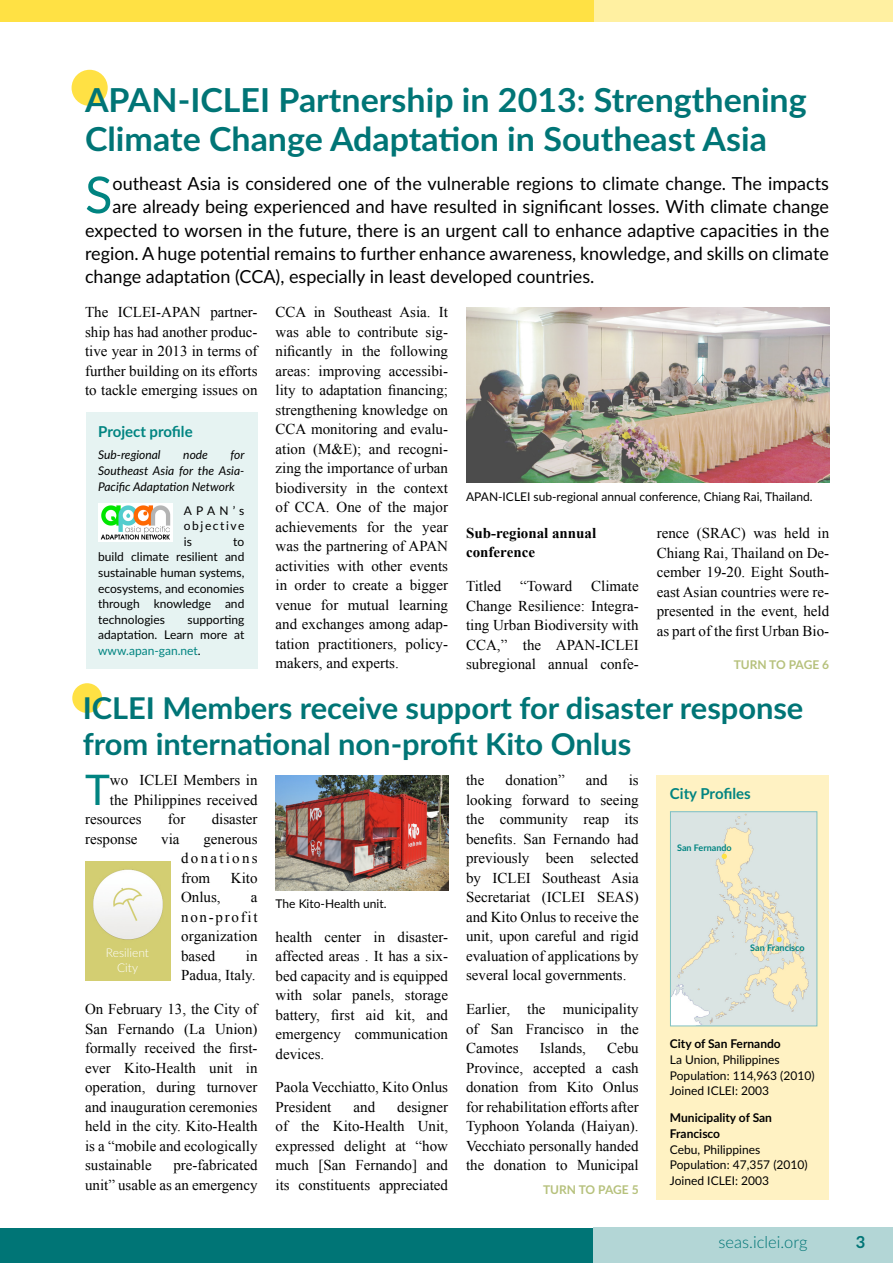
<style>
.page{position:relative;width:893px;height:1263px;background:#fff}
.page>*{position:absolute;margin:0;border:0;box-sizing:border-box;transform-origin:0 0}
.t1{font:50.7px "Lato";color:#008481}
.t2{font:42.15px "Lato";color:#008481}
.t3{font:700 33px/39.6px "Lato";color:#007576}
.t4{font:700 30px/36px "Lato";color:#007576}
.t5{font:18px "Lato";color:#000}
.t6{font:300 16.5px "Lato";color:#007576}
.t7{font:700 16.5px "Lato";color:#007576}
.t8{font:15px/19.5px "Times New Roman";color:#000;text-align:justify}
.t9{font:700 15px/19.5px "Times New Roman";color:#000}
.t10{font:700 15px "Lato";color:#008481}
.t11{font:12px/15.6px "Lato";color:#000;text-align:justify}
.t12{font:italic 12px/15.6px "Lato";color:#000;text-align:justify}
.t13{font:700 12px/15.6px "Lato";color:#000}
.t14{font:700 12px "Lato";letter-spacing:.1em;color:#b6c17c}
.t15{font:300 12px/15px "Lato";color:#fff;text-align:center}
.t16{font:700 9px "Lato";color:#008481}
.s1{color:#008481}
</style>
<div class="page">
<div style="left:0;top:1228px;width:893px;height:35px;background:#007576"></div>
<div style="left:593px;top:1228px;width:300px;height:35px;background:#b3d6d6"></div>
<div style="left:0;top:0;width:893px;height:21px;background:#fff0a1"></div>
<div style="left:0;top:0;width:593px;height:21px;background:#ffe144"></div>
<div style="left:72px;top:70px;width:36px;height:36px;background:#ffe144;border-radius:50%"></div>
<img style="left:85px;top:861px;width:85px;height:120px">
<div style="left:657px;top:775px;width:172px;height:424px;background:#fff2c3"></div>
<img style="left:672px;top:813px;width:143px;height:211px">
<div style="left:670px;top:811px;width:147px;height:215px;border:1px solid #80c1c0"></div>
<svg style="left:777px;top:937px;width:5px;height:5px"></svg>
<svg style="left:722px;top:854px;width:5px;height:5px"></svg>
<div style="left:72px;top:683px;width:30px;height:30px;background:#ffe144;border-radius:50%"></div>
<img style="left:276px;top:775px;width:172px;height:116px">
<img style="left:466px;top:307px;width:363px;height:176px">
<div style="left:86px;top:412px;width:172px;height:257px;background:#e6f3f2"></div>
<img style="left:98px;top:504px;width:75px;height:37px">
<h3 class="t3" style="left:85px;top:78px;width:723px">APAN-ICLEI Partnership in 2013: Strengthening<br>Climate Change Adaptation in Southeast Asia</h3>
<h1 class="t1" style="left:85px;top:158px;width:29px">S</h1>
<p class="t5" style="left:113px;top:170px;width:718px">outheast Asia is considered one of the vulnerable regions to climate change. The impacts</p>
<p class="t5" style="left:113px;top:194px;width:718px">are already being experienced and have resulted in significant losses. With climate change</p>
<p class="t5" style="left:85px;top:217px;width:746px">expected to worsen in the future, there is an urgent call to enhance adaptive capacities in the</p>
<p class="t5" style="left:85px;top:240px;width:745px">region. A huge potential remains to further enhance awareness, knowledge, and skills on climate</p>
<p class="t5" style="left:85px;top:264px;width:511px">change adaptation (CCA), especially in least developed countries.</p>
<p class="t8" style="left:85px;top:302px;width:174px">The ICLEI-APAN partner&shy;ship has had another produc&shy;tive year in 2013 in terms of further building on its efforts to tackle emerging issues on</p>
<p class="t8" style="left:276px;top:302px;width:174px">CCA in Southeast Asia. It was able to contribute sig&shy;nificantly in the following areas: improving accessibi&shy;lity to adaptation financing; strengthening knowledge on CCA monitoring and evalu&shy;ation (M&amp;E); and recogni&shy;zing the importance of urban biodiversity in the context of CCA. One of the major achievements for the year was the partnering of APAN activities with other events in order to create a bigger venue for mutual learning and exchanges among adap&shy;tation practitioners, policy&shy;makers, and experts.</p>
<p class="t10" style="left:98px;top:421px;width:96px">Project profile</p>
<p class="t12" style="left:98px;top:447px;width:64px">Sub-regional</p>
<p class="t12" style="left:183px;top:447px;width:26px">node</p>
<p class="t12" style="left:98px;top:447px;width:148px;text-indent:132px">for Southeast Asia for the Asia-Pacific Adaptation Network</p>
<p class="t11" style="left:184px;top:502px;width:62px">APAN’s objective is</p>
<p class="t11" style="left:98px;top:533px;width:148px;text-indent:135px">to build climate resilient and sustainable human systems, ecosystems, and economies through knowledge and technologies</p>
<p class="t11" style="left:98px;top:611px;width:148px;text-indent:89px">supporting adaptation. Learn more at <span class="s1">www.apan-gan.net</span>.</p>
<p class="t11" style="left:466px;top:488px;width:348px">APAN-ICLEI sub-regional annual conference, Chiang Rai, Thailand.</p>
<p class="t9" style="left:466px;top:523px;width:132px">Sub-regional annual conference</p>
<p class="t8" style="left:466px;top:576px;width:174px">Titled “Toward Climate Change Resilience: Integra&shy;ting Urban Biodiversity with CCA,” the APAN-ICLEI subregional annual confe-</p>
<p class="t8" style="left:657px;top:523px;width:174px">rence (SRAC) was held in Chiang Rai, Thailand on De&shy;cember 19-20. Eight South&shy;east Asian countries were re&shy;presented in the event, held as part of the first Urban Bio-</p>
<p class="t14" style="left:734px;top:656px;width:97px">turn to page 6</p>
<h3 class="t4" style="left:83px;top:689px;width:722px">ICLEI Members receive support for disaster response from international non-profit Kito Onlus</h3>
<h2 class="t2" style="left:85px;top:759px;width:26px">T</h2>
<p class="t8" style="left:110px;top:770px;width:149px">wo ICLEI Members in</p>
<p class="t8" style="left:110px;top:790px;width:149px">the Philippines received</p>
<p class="t8" style="left:85px;top:809px;width:58px">resources</p>
<p class="t8" style="left:168px;top:809px;width:19px">for</p>
<p class="t8" style="left:212px;top:809px;width:47px">disaster</p>
<p class="t8" style="left:85px;top:829px;width:54px">response</p>
<p class="t8" style="left:161px;top:829px;width:20px">via</p>
<p class="t8" style="left:181px;top:829px;width:78px;text-indent:22px">generous donations from</p>
<p class="t8" style="left:231px;top:868px;width:28px">Kito</p>
<p class="t8" style="left:181px;top:887px;width:41px">Onlus,</p>
<p class="t8" style="left:181px;top:887px;width:78px;text-indent:70px">a non-profit organization based</p>
<p class="t15" style="left:106px;top:945px;width:45px">Resilient<br>City</p>
<p class="t8" style="left:181px;top:946px;width:78px;text-align:right">in<br>Padua, Italy.</p>
<p class="t8" style="left:85px;top:999px;width:174px">On February 13, the City of San Fernando (La Union) formally received the first&shy;ever Kito-Health unit in operation, during turnover and inauguration ceremonies held in the city. Kito-Health is a “mobile and ecologically sustainable</p>
<p class="t8" style="left:85px;top:1155px;width:174px;text-align:right">pre-fabricated<br>unit” usable as an emergency</p>
<p class="t11" style="left:276px;top:895px;width:113px">The Kito-Health unit.</p>
<p class="t8" style="left:276px;top:927px;width:174px">health center in disaster&shy;affected areas . It has a six&shy;bed capacity and is equipped with solar panels, storage battery, first aid kit, and emergency communication devices.</p>
<p class="t8" style="left:276px;top:1077px;width:174px">Paola Vecchiatto, Kito Onlus<br>President</p>
<p class="t8" style="left:276px;top:1097px;width:174px;text-indent:122px">designer of the Kito-Health Unit, expressed delight at “how much [San Fernando] and its constituents appreciated</p>
<p class="t8" style="left:354px;top:1097px;width:23px">and</p>
<p class="t8" style="left:466px;top:770px;width:174px;text-indent:163px">is looking forward to seeing the community reap its benefits. San Fernando had previously been selected by ICLEI Southeast Asia Secretariat (ICLEI SEAS) and Kito Onlus to receive the unit, upon careful and rigid evaluation of applications by several local governments.</p>
<p class="t8" style="left:466px;top:999px;width:174px">Earlier, the municipality of San Francisco in the Camotes</p>
<p class="t8" style="left:466px;top:770px;width:20px">the</p>
<p class="t8" style="left:506px;top:770px;width:61px">donation”</p>
<p class="t8" style="left:586px;top:770px;width:23px">and</p>
<p class="t8" style="left:466px;top:1038px;width:174px;text-indent:141px">Cebu Province, accepted a cash donation from Kito Onlus for rehabilitation efforts after Typhoon Yolanda (Haiyan).<br>Vecchiato personally handed the donation to Municipal</p>
<p class="t8" style="left:540px;top:1038px;width:48px">Islands,</p>
<p class="t14" style="left:543px;top:1181px;width:97px">turn to page 5</p>
<p class="t10" style="left:670px;top:783px;width:82px">City Profiles</p>
<p class="t16" style="left:677px;top:841px;width:56px">San Fernando</p>
<p class="t16" style="left:750px;top:941px;width:56px">San Francisco</p>
<p class="t13" style="left:670px;top:1036px;width:112px">City of San Fernando</p>
<p class="t11" style="left:670px;top:1051px;width:146px;text-align:left">La Union, Philippines<br>Population: 114,963 (2010)<br>Joined ICLEI: 2003</p>
<p class="t13" style="left:670px;top:1110px;width:104px">Municipality of San<br>Francisco</p>
<p class="t11" style="left:670px;top:1141px;width:139px;text-align:left">Cebu, Philippines<br>Population: 47,357 (2010)<br>Joined ICLEI: 2003</p>
<p class="t6" style="left:719px;top:1230px;width:90px">seas.iclei.org</p>
<p class="t7" style="left:856px;top:1230px;width:11px">3</p>
</div>
